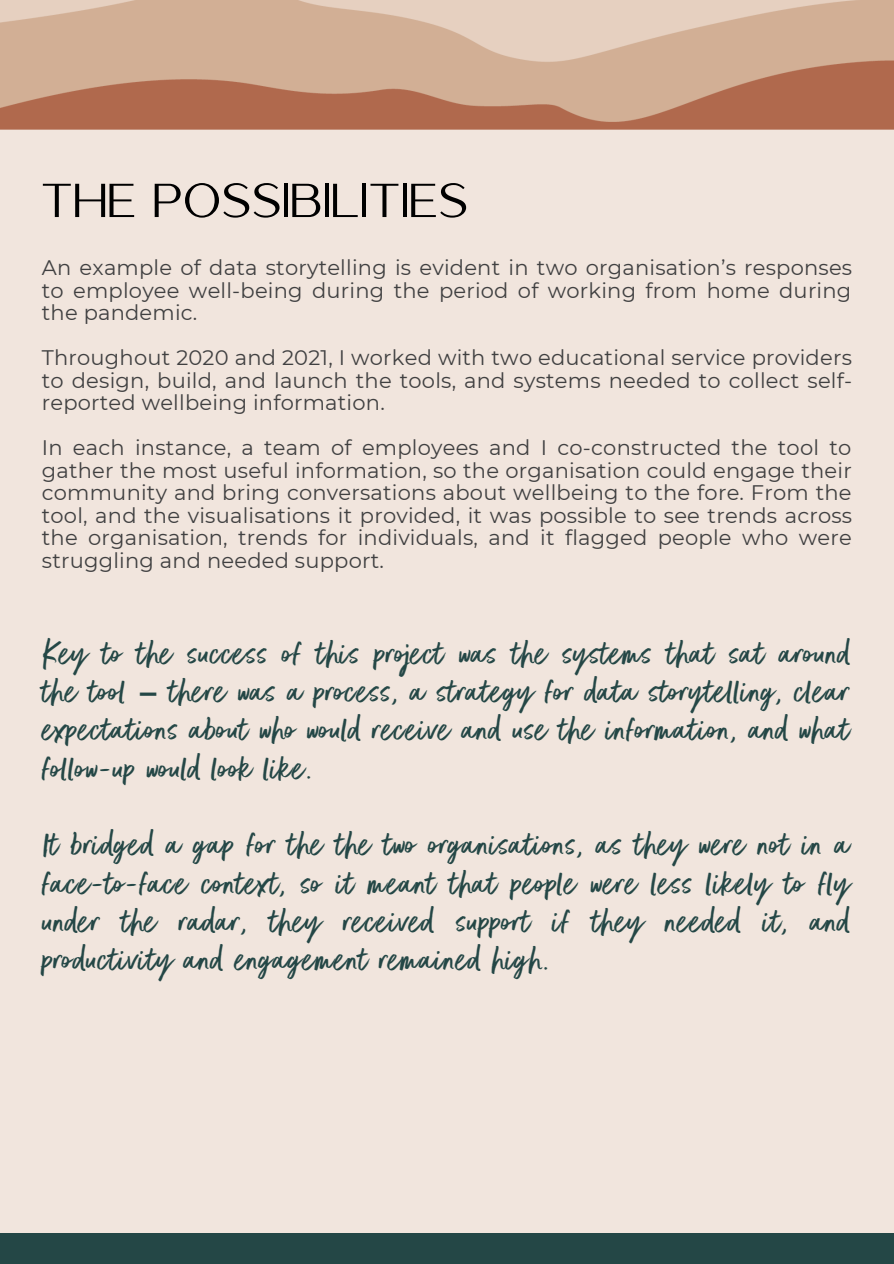
<style>
.page{position:relative;width:894px;height:1264px;background:#fff}
.page>*{position:absolute;margin:0;border:0;box-sizing:border-box;transform-origin:0 0}
.t1{font:60px "Luxerie";color:#000}
.t2{font:39px/38.2px "Better Times";letter-spacing:.02em;color:#244746;text-align:justify}
.t3{font:21px/22.5px "Montserrat";letter-spacing:.01em;color:#404041;text-align:justify}
.s1{font-family:"Noto Sans Gurmukhi"}
</style>
<div class="page">
<div style="left:0;top:0;width:893px;height:1263px;background:#f1e5dd"></div>
<img style="left:0;top:0;width:893px;height:130px">
<div style="left:0;top:1232px;width:893px;height:31px;background:#244746"></div>
<p class="t1" style="left:43px;top:176px;width:429px">THE POSSIBILITIES</p>
<p class="t3" style="left:42px;top:256px;width:811px">An example of data storytelling is evident in two organisation’s responses to employee well-being during the period of working from home during the pandemic.</p>
<p class="t3" style="left:42px;top:346px;width:811px">Throughout 2020 and 2021, I worked with two educational service providers to design, build, and launch the tools, and systems needed to collect self&shy;reported wellbeing information.</p>
<p class="t3" style="left:42px;top:436px;width:811px">In each instance, a team of employees and I co-constructed the tool to gather the most useful information, so the organisation could engage their community and bring conversations about wellbeing to the fore. From the tool, and the visualisations it provided, it was possible to see trends across the organisation, trends for individuals, and it flagged people who were struggling and needed support.</p>
<p class="t2" style="left:43px;top:636px;width:808px">Key to the success of this project was the systems that sat around the tool <span class="s1">–</span> there was a process, a strategy for data storytelling, clear expectations about who would receive and use the information, and what follow-up would look like.</p>
<p class="t2" style="left:43px;top:827px;width:808px">It bridged a gap for the the two organisations, as they were not in a face-to-face context, so it meant that people were less likely to fly under the radar, they received support if they needed it, and productivity and engagement remained high.</p>
</div>
